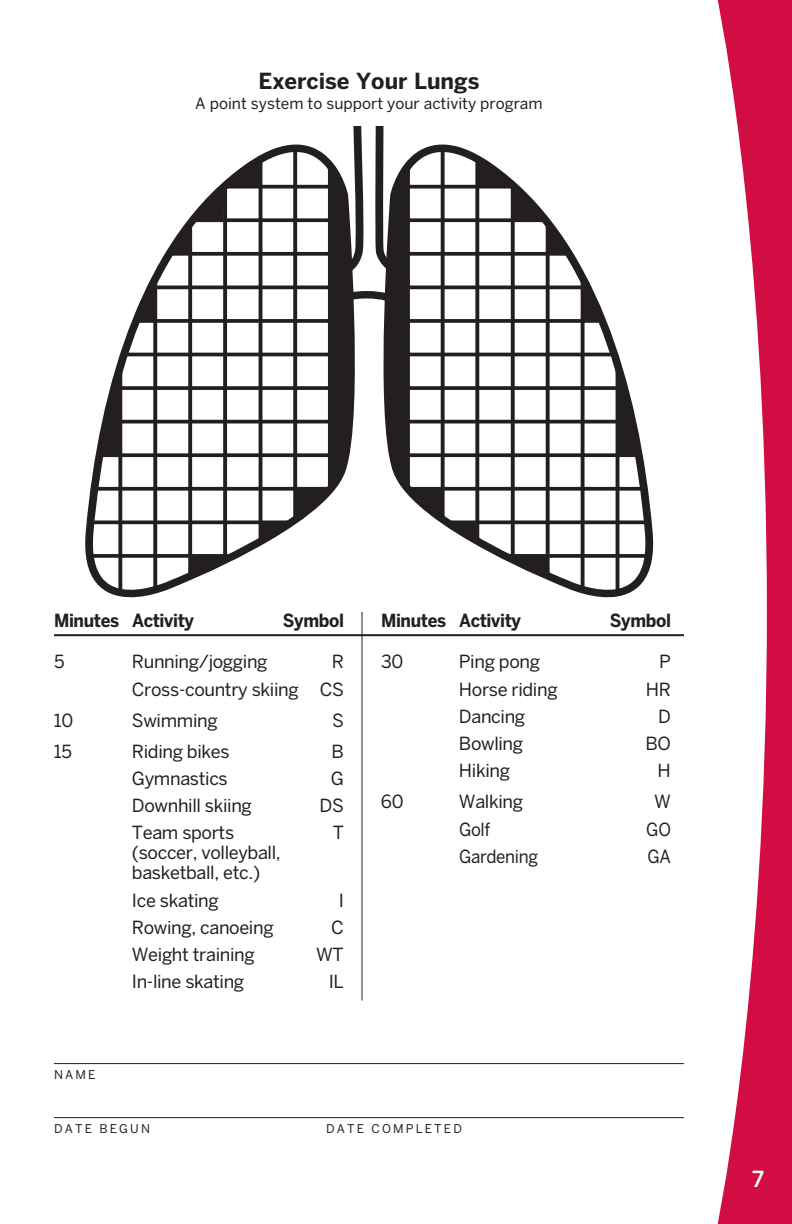
<style>
.page{position:relative;width:792px;height:1224px;background:#fff}
.page>*{position:absolute;margin:0;border:0;box-sizing:border-box;transform-origin:0 0}
.t1{font:700 22px "Benton Sans";color:#231f20}
.t2{font:500 22px "Benton Sans";color:#fff}
.t3{font:18px/27.2px "Benton Sans";letter-spacing:-.02em;color:#231f20;text-align:right}
.t4{font:700 18px "Benton Sans";letter-spacing:-.02em;color:#231f20;scale:.94 1}
.t5{font:18px "Benton Sans";letter-spacing:-.02em;color:#231f20;scale:.94 1}
.t6{font:15.6px "Benton Sans";color:#231f20}
.t7{font:12px "Benton Sans";letter-spacing:.18em;color:#231f20}
</style>
<div class="page">
<svg style="left:717px;top:0;width:75px;height:1224px;fill:#d20d44"></svg>
<svg style="left:85px;top:144px;width:270px;height:453px"></svg>
<svg style="left:383px;top:144px;width:270px;height:453px"></svg>
<svg style="left:262px;top:185px;width:66px;height:4px"></svg>
<svg style="left:262px;top:218px;width:66px;height:4px"></svg>
<svg style="left:170px;top:252px;width:158px;height:4px"></svg>
<svg style="left:157px;top:285px;width:171px;height:4px"></svg>
<svg style="left:135px;top:319px;width:214px;height:4px"></svg>
<hr style="left:124px;top:353px;width:225px;height:3px;background:#231f20">
<svg style="left:122px;top:386px;width:227px;height:4px"></svg>
<svg style="left:122px;top:420px;width:227px;height:4px"></svg>
<svg style="left:99px;top:453px;width:160px;height:4px"></svg>
<svg style="left:93px;top:487px;width:166px;height:4px"></svg>
<svg style="left:89px;top:520px;width:170px;height:4px"></svg>
<svg style="left:89px;top:554px;width:144px;height:4px"></svg>
<svg style="left:118px;top:361px;width:4px;height:228px"></svg>
<svg style="left:153px;top:279px;width:4px;height:310px"></svg>
<svg style="left:188px;top:253px;width:4px;height:323px"></svg>
<svg style="left:223px;top:253px;width:4px;height:303px"></svg>
<svg style="left:293px;top:148px;width:4px;height:305px"></svg>
<hr style="left:259px;top:157px;width:3px;height:385px;background:#231f20">
<hr style="left:328px;top:164px;width:4px;height:325px;background:#231f20">
<svg style="left:410px;top:185px;width:65px;height:4px"></svg>
<svg style="left:410px;top:218px;width:136px;height:4px"></svg>
<svg style="left:410px;top:252px;width:158px;height:4px"></svg>
<svg style="left:410px;top:285px;width:171px;height:4px"></svg>
<svg style="left:389px;top:319px;width:214px;height:4px"></svg>
<hr style="left:389px;top:353px;width:225px;height:3px;background:#231f20">
<svg style="left:389px;top:386px;width:227px;height:4px"></svg>
<svg style="left:389px;top:420px;width:227px;height:4px"></svg>
<svg style="left:410px;top:453px;width:229px;height:4px"></svg>
<svg style="left:479px;top:487px;width:166px;height:4px"></svg>
<svg style="left:479px;top:520px;width:170px;height:4px"></svg>
<svg style="left:505px;top:554px;width:144px;height:4px"></svg>
<hr style="left:616px;top:361px;width:3px;height:228px;background:#231f20">
<hr style="left:581px;top:279px;width:3px;height:310px;background:#231f20">
<svg style="left:546px;top:220px;width:4px;height:356px"></svg>
<svg style="left:511px;top:220px;width:4px;height:336px"></svg>
<svg style="left:441px;top:148px;width:4px;height:308px"></svg>
<svg style="left:475px;top:157px;width:4px;height:385px"></svg>
<svg style="left:407px;top:164px;width:3px;height:292px"></svg>
<svg style="left:547px;top:227px;width:21px;height:27px"></svg>
<svg style="left:584px;top:285px;width:19px;height:36px"></svg>
<svg style="left:511px;top:556px;width:38px;height:21px"></svg>
<svg style="left:391px;top:456px;width:87px;height:87px"></svg>
<div style="left:390px;top:287px;width:17px;height:169px;background:#231f20"></div>
<div style="left:329px;top:288px;width:19px;height:168px;background:#231f20"></div>
<svg style="left:189px;top:556px;width:38px;height:21px"></svg>
<svg style="left:260px;top:453px;width:87px;height:90px"></svg>
<svg style="left:99px;top:372px;width:21px;height:82px"></svg>
<svg style="left:619px;top:370px;width:20px;height:86px"></svg>
<svg style="left:135px;top:285px;width:20px;height:35px"></svg>
<svg style="left:477px;top:160px;width:67px;height:60px"></svg>
<svg style="left:169px;top:161px;width:90px;height:92px"></svg>
<svg style="left:329px;top:127px;width:79px;height:175px"></svg>
<hr style="left:54px;top:1063px;width:630px;height:1px;background:#231f20">
<hr style="left:54px;top:1117px;width:630px;height:1px;background:#231f20">
<hr style="left:362px;top:612px;width:1px;height:388px;background:#231f20">
<hr style="left:54px;top:634px;width:630px;height:2px;background:#231f20">
<p class="t1" style="left:259px;top:68px;width:222px">Exercise Your Lungs</p>
<p class="t6" style="left:195px;top:95px;width:349px">A point system to support your activity program</p>
<p class="t4" style="left:54px;top:610px;width:151px">Minutes Activity</p>
<p class="t4" style="left:283px;top:610px;width:66px">Symbol</p>
<p class="t3" style="left:54px;top:648px;width:12px">5</p>
<p class="t3" style="left:132px;top:648px;width:137px">Running/jogging</p>
<p class="t3" style="left:132px;top:648px;width:214px">R<br>Cross-country skiing CS</p>
<p class="t3" style="left:54px;top:706px;width:21px">10</p>
<p class="t3" style="left:132px;top:706px;width:87px">Swimming</p>
<p class="t3" style="left:332px;top:706px;width:13px">S</p>
<p class="t3" style="left:54px;top:738px;width:20px">15</p>
<p class="t3" style="left:132px;top:738px;width:99px">Riding bikes</p>
<p class="t3" style="left:332px;top:738px;width:14px">B</p>
<p class="t3" style="left:132px;top:765px;width:97px">Gymnastics</p>
<p class="t3" style="left:331px;top:765px;width:15px">G</p>
<p class="t3" style="left:132px;top:792px;width:122px">Downhill skiing</p>
<p class="t3" style="left:320px;top:792px;width:26px">DS</p>
<p class="t3" style="left:132px;top:819px;width:104px">Team sports</p>
<p class="t3" style="left:333px;top:819px;width:13px">T</p>
<p class="t3" style="left:132px;top:843px;width:150px;line-height:20px;text-align:left">(soccer, volleyball, basketball, etc.)</p>
<p class="t3" style="left:132px;top:886px;width:88px">Ice skating</p>
<p class="t3" style="left:339px;top:886px;width:7px">I</p>
<p class="t3" style="left:132px;top:914px;width:143px">Rowing, canoeing</p>
<p class="t3" style="left:331px;top:914px;width:14px">C</p>
<p class="t3" style="left:132px;top:941px;width:124px">Weight training</p>
<p class="t3" style="left:316px;top:941px;width:29px">WT</p>
<p class="t3" style="left:132px;top:968px;width:114px">In-line skating</p>
<p class="t3" style="left:329px;top:968px;width:17px">IL</p>
<p class="t7" style="left:54px;top:1067px;width:43px">NAME</p>
<p class="t4" style="left:381px;top:610px;width:151px">Minutes Activity</p>
<p class="t4" style="left:610px;top:610px;width:66px">Symbol</p>
<p class="t3" style="left:381px;top:648px;width:24px">30</p>
<p class="t3" style="left:459px;top:648px;width:83px">Ping pong</p>
<p class="t3" style="left:659px;top:648px;width:13px">P</p>
<p class="t3" style="left:459px;top:675px;width:100px">Horse riding</p>
<p class="t3" style="left:646px;top:675px;width:27px">HR</p>
<p class="t3" style="left:459px;top:702px;width:68px">Dancing</p>
<p class="t3" style="left:658px;top:702px;width:14px">D</p>
<p class="t3" style="left:459px;top:730px;width:66px">Bowling</p>
<p class="t3" style="left:645px;top:730px;width:27px">BO</p>
<p class="t3" style="left:459px;top:757px;width:53px">Hiking</p>
<p class="t3" style="left:658px;top:757px;width:15px">H</p>
<p class="t3" style="left:381px;top:788px;width:24px">60</p>
<p class="t3" style="left:459px;top:788px;width:66px">Walking</p>
<p class="t3" style="left:654px;top:788px;width:18px">W</p>
<p class="t5" style="left:459px;top:818px;width:35px">Golf</p>
<p class="t5" style="left:646px;top:818px;width:28px">GO</p>
<p class="t5" style="left:459px;top:846px;width:86px">Gardening</p>
<p class="t5" style="left:648px;top:846px;width:27px">GA</p>
<p class="t7" style="left:54px;top:1121px;width:97px">DATE BEGUN</p>
<p class="t7" style="left:326px;top:1121px;width:137px">DATE COMPLETED</p>
<p class="t2" style="left:752px;top:1166px;width:13px">7</p>
</div>
